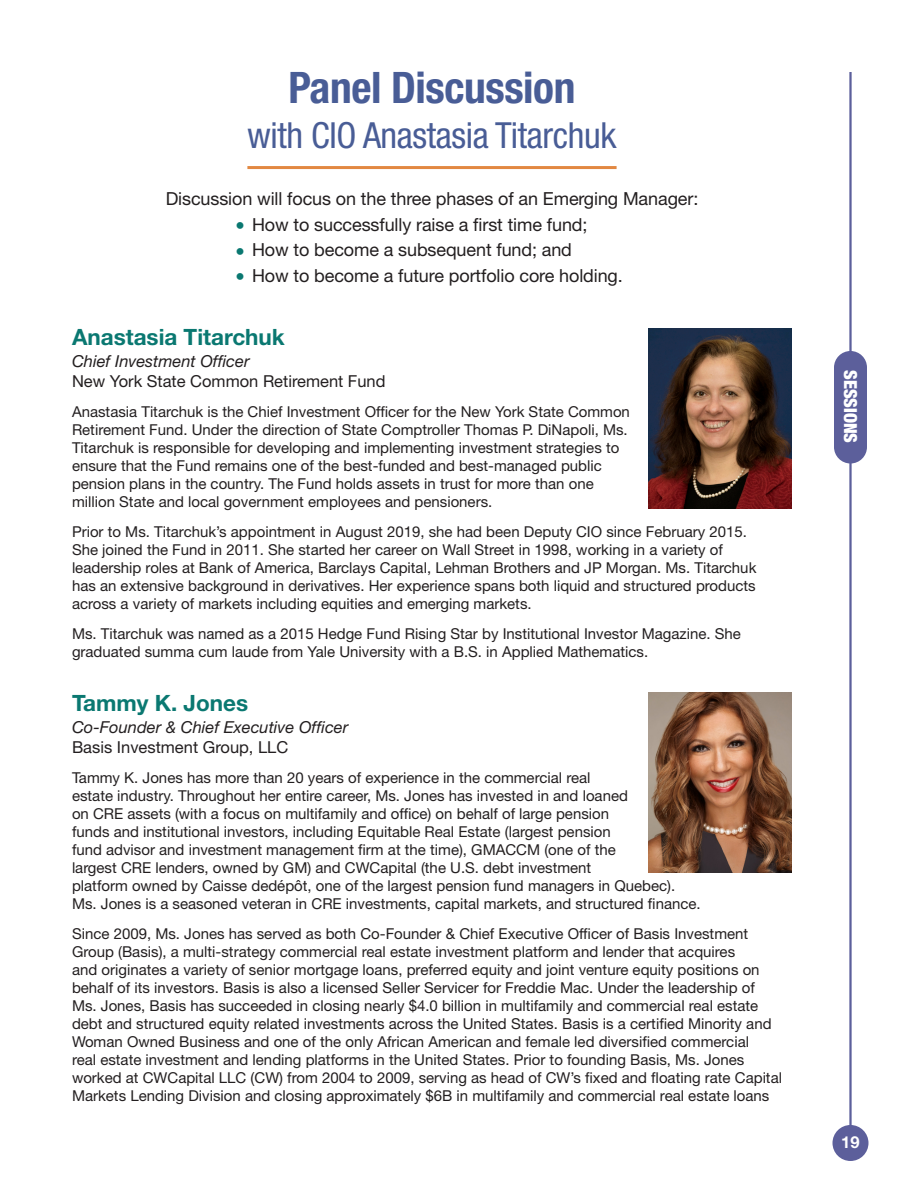
<style>
.page{position:relative;width:918px;height:1188px;background:#fff}
.page>*{position:absolute;margin:0;border:0;box-sizing:border-box;transform-origin:0 0}
._1_Section_w__rule_b{font:700 condensed 43.5px "Helvetica Neue LT Std";letter-spacing:-.01em;color:#495d96}
._1_Section_w__rule_b-2{font:condensed 36px "Helvetica Neue LT Std";letter-spacing:-.01em;color:#495d96}
.Moderator___Panelist{font:700 22.5px "Helvetica Neue LT Std";color:#0a7871}
._1c_Asset_statement{font:18px "Helvetica Neue LT Std";letter-spacing:-.005em;color:#231f20}
.t1{font:900 condensed 18px "Helvetica Neue LT Std";color:#fff}
.Moderator___Panelist-2{font:italic 16.5px/19.5px "Helvetica Neue LT Std";color:#231f20}
.Moderator___Panelist-3{font:16.5px/19.5px "Helvetica Neue LT Std";color:#231f20}
.t2{font:700 16.5px "Helvetica Neue LT Std";color:#fff}
.Moderator_Panelist_B{font:15px/18px "Helvetica Neue LT Std";color:#231f20}
.s1{font-style:italic}
.s2{font-style:normal}
</style>
<div class="page">
<div style="left:832px;top:1125px;width:36px;height:36px;background:#5c5f9b;border-radius:50%"></div>
<hr style="left:849px;top:72px;width:3px;height:1055px;background:#5c5f9b">
<div style="left:834px;top:351px;width:33px;height:113px;background:#5c5f9b;border-radius:16px"></div>
<hr style="left:247px;top:166px;width:370px;height:3px;background:#e28842">
<img style="left:648px;top:328px;width:144px;height:180px">
<img style="left:648px;top:693px;width:144px;height:180px">
<p class="_1_Section_w__rule_b" style="left:288px;top:61px;width:289px">Panel Discussion</p>
<p class="_1_Section_w__rule_b-2" style="left:248px;top:115px;width:370px">with CIO Anastasia Titarchuk</p>
<p class="_1c_Asset_statement" style="left:166px;top:188px;width:534px">Discussion will focus on the three phases of an Emerging Manager:</p>
<p class="_1c_Asset_statement" style="left:252px;top:213px;width:337px">How to successfully raise a first time fund;</p>
<p class="_1c_Asset_statement" style="left:252px;top:239px;width:321px">How to become a subsequent fund; and</p>
<p class="_1c_Asset_statement" style="left:252px;top:264px;width:372px">How to become a future portfolio core holding.</p>
<p class="Moderator___Panelist" style="left:72px;top:323px;width:214px">Anastasia Titarchuk</p>
<p class="Moderator___Panelist-3" style="left:72px;top:351px;width:315px"><span class="s1">Chief Investment Officer<br></span>New York State Common Retirement Fund</p>
<p class="Moderator_Panelist_B" style="left:72px;top:402px;width:559px">Anastasia Titarchuk is the Chief Investment Officer for the New York State Common Retirement Fund. Under the direction of State Comptroller Thomas P. DiNapoli, Ms.<br>Titarchuk is responsible for developing and implementing investment strategies to ensure that the Fund remains one of the best-funded and best-managed public pension plans in the country. The Fund holds assets in trust for more than one million State and local government employees and pensioners.</p>
<p class="Moderator_Panelist_B" style="left:72px;top:522px;width:686px">Prior to Ms. Titarchuk’s appointment in August 2019, she had been Deputy CIO since February 2015.<br>She joined the Fund in 2011. She started her career on Wall Street in 1998, working in a variety of leadership roles at Bank of America, Barclays Capital, Lehman Brothers and JP Morgan. Ms. Titarchuk has an extensive background in derivatives. Her experience spans both liquid and structured products across a variety of markets including equities and emerging markets.</p>
<p class="Moderator_Panelist_B" style="left:72px;top:624px;width:671px">Ms. Titarchuk was named as a 2015 Hedge Fund Rising Star by Institutional Investor Magazine. She graduated summa cum laude from Yale University with a B.S. in Applied Mathematics.</p>
<p class="Moderator___Panelist" style="left:72px;top:689px;width:178px">Tammy K. Jones</p>
<p class="Moderator___Panelist-2" style="left:72px;top:717px;width:278px">Co-Founder &amp; Chief Executive Officer<br><span class="s2">Basis Investment Group, LLC</span></p>
<p class="Moderator_Panelist_B" style="left:72px;top:768px;width:630px">Tammy K. Jones has more than 20 years of experience in the commercial real<br>estate industry. Throughout her entire career, Ms. Jones has invested in and loaned<br>on CRE assets (with a focus on multifamily and office) on behalf of large pension<br>funds and institutional investors, including Equitable Real Estate (largest pension<br>fund advisor and investment management firm at the time), GMACCM (one of the<br>largest CRE lenders, owned by GM) and CWCapital (the U.S. debt investment<br>platform owned by Caisse dedépôt, one of the largest pension fund managers in Quebec).<br>Ms. Jones is a seasoned veteran in CRE investments, capital markets, and structured finance.</p>
<p class="Moderator_Panelist_B" style="left:72px;top:924px;width:712px">Since 2009, Ms. Jones has served as both Co-Founder &amp; Chief Executive Officer of Basis Investment Group (Basis), a multi-strategy commercial real estate investment platform and lender that acquires<br>and originates a variety of senior mortgage loans, preferred equity and joint venture equity positions on behalf of its investors. Basis is also a licensed Seller Servicer for Freddie Mac. Under the leadership of Ms. Jones, Basis has succeeded in closing nearly $4.0 billion in multifamily and commercial real estate debt and structured equity related investments across the United States. Basis is a certified Minority and Woman Owned Business and one of the only African American and female led diversified commercial<br>real estate investment and lending platforms in the United States. Prior to founding Basis, Ms. Jones worked at CWCapital LLC (CW) from 2004 to 2009, serving as head of CW’s fixed and floating rate Capital Markets Lending Division and closing approximately $6B in multifamily and commercial real estate loans</p>
<p class="t1" style="left:862px;top:370px;width:75px;rotate:90deg">SESSIONS</p>
<p class="t2" style="left:841px;top:1132px;width:20px">19</p>
</div>
